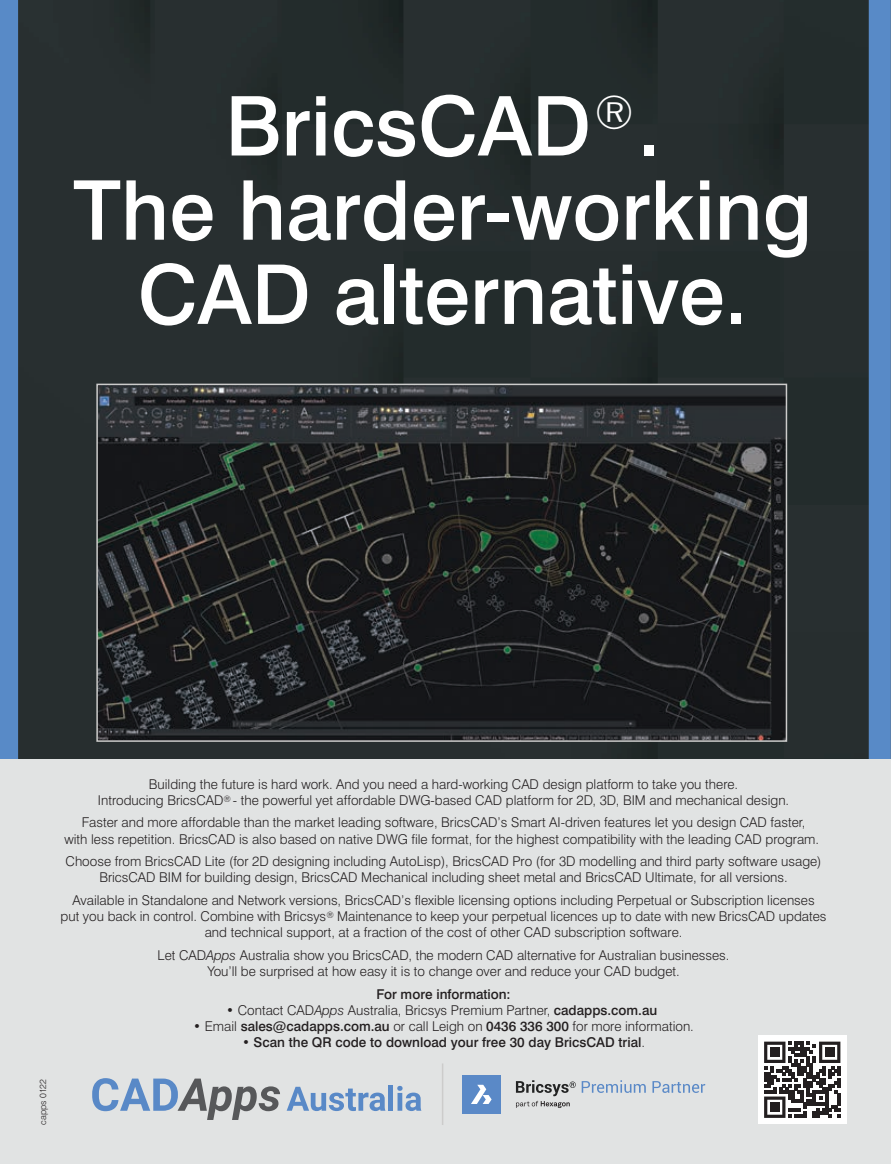
<style>
.page{position:relative;width:892px;height:1164px;background:#fff}
.page>*{position:absolute;margin:0;border:0;box-sizing:border-box;transform-origin:0 0}
.t1{font:500 82.35px/84.2px "Swiss 721 BT";color:#fff;text-align:center}
.t2{font:300 47.4px "Swiss 721 BT";color:#fff}
.t3{font:300 13.5px/16.2px "Swiss 721 BT";color:#231f20;text-align:center}
.t4{font:500 13.5px "Swiss 721 BT";color:#231f20}
.t5{font:300 9px "Swiss 721 BT";color:#231f20}
.s1{font-style:italic}
.s2{font-weight:500}
.s3{font-weight:300}
</style>
<div class="page">
<div style="left:18px;top:0;width:850px;height:759px;background:#272e2f"></div>
<div style="left:868px;top:0;width:22px;height:1163px;background:#588ac7"></div>
<div style="left:0;top:0;width:18px;height:1163px;background:#588ac7"></div>
<div style="left:0;top:759px;width:890px;height:404px;background:#e1e3e3"></div>
<svg style="left:92px;top:1078px;width:188px;height:41px"></svg>
<svg style="left:287px;top:1086px;width:98px;height:24px"></svg>
<div style="left:388px;top:1085px;width:5px;height:25px;background:#5989c7"></div>
<svg style="left:397px;top:1085px;width:24px;height:25px"></svg>
<hr style="left:441px;top:1064px;width:2px;height:60px;background:#cccccb">
<div style="left:461px;top:1074px;width:39px;height:39px;background:#5a89c7"></div>
<svg style="left:471px;top:1084px;width:20px;height:19px"></svg>
<svg style="left:581px;top:1080px;width:124px;height:12px"></svg>
<svg style="left:515px;top:1080px;width:60px;height:27px"></svg>
<div style="left:757px;top:1035px;width:89px;height:88px;background:#fff"></div>
<svg style="left:764px;top:1041px;width:76px;height:76px"></svg>
<div style="left:769px;top:1047px;width:10px;height:9px;background:#231f20"></div>
<div style="left:824px;top:1047px;width:10px;height:9px;background:#231f20"></div>
<div style="left:769px;top:1102px;width:10px;height:9px;background:#231f20"></div>
<img style="left:99px;top:386px;width:684px;height:352px">
<div style="left:96px;top:383px;width:690px;height:358px;border:2px solid #cccccb"></div>
<h1 class="t1" style="left:73px;top:83px;width:740px">BricsCAD .<br>The harder-working<br>CAD alternative.</h1>
<h2 class="t2" style="left:594px;top:83px;width:41px">®</h2>
<p class="t5" style="left:38px;top:1124px;width:47px;rotate:-90deg">capps 0122</p>
<p class="t3" style="left:98px;top:775px;width:692px">Building the future is hard work. And you need a hard-working CAD design platform to take you there.<br>Introducing BricsCAD - the powerful yet affordable DWG-based CAD platform for 2D, 3D, BIM and mechanical design.</p>
<p class="t3" style="left:64px;top:814px;width:756px">Faster and more affordable than the market leading software, BricsCAD’s Smart AI-driven features let you design CAD faster,<br>with less repetition. BricsCAD is also based on native DWG file format, for the highest compatibility with the leading CAD program.</p>
<p class="t3" style="left:66px;top:853px;width:757px">Choose from BricsCAD Lite (for 2D designing including AutoLisp), BricsCAD Pro (for 3D modelling and third party software usage)<br>BricsCAD BIM for building design, BricsCAD Mechanical including sheet metal and BricsCAD Ultimate, for all versions.</p>
<p class="t3" style="left:61px;top:891px;width:767px">Available in Standalone and Network versions, BricsCAD’s flexible licensing options including Perpetual or Subscription licenses<br>put you back in control. Combine with Bricsys Maintenance to keep your perpetual licences up to date with new BricsCAD updates and technical support, at a fraction of the cost of other CAD subscription software.</p>
<p class="t3" style="left:158px;top:946px;width:573px">Let CAD<span class="s1">Apps</span> Australia show you BricsCAD, the modern CAD alternative for Australian businesses.<br>You’ll be surprised at how easy it is to change over and reduce your CAD budget.</p>
<p class="t4" style="left:376px;top:985px;width:136px">For more information:</p>
<p class="t3" style="left:226px;top:1001px;width:432px">• Contact CAD<span class="s1">Apps</span> Australia, Bricsys Premium Partner, <span class="s2">cadapps.com.au</span></p>
<p class="t3" style="left:193px;top:1017px;width:502px">• Email <span class="s2">sales@cadapps.com.au</span> or call Leigh on <span class="s2">0436 336 300</span> for more information.</p>
<p class="t4" style="left:242px;top:1034px;width:404px"><span class="s3">•</span> Scan the QR code to download your free 30 day BricsCAD trial<span class="s3">.</span></p>
<p class="t5" style="left:223px;top:793px;width:9px">®</p>
<p class="t5" style="left:326px;top:909px;width:9px">®</p>
</div>
